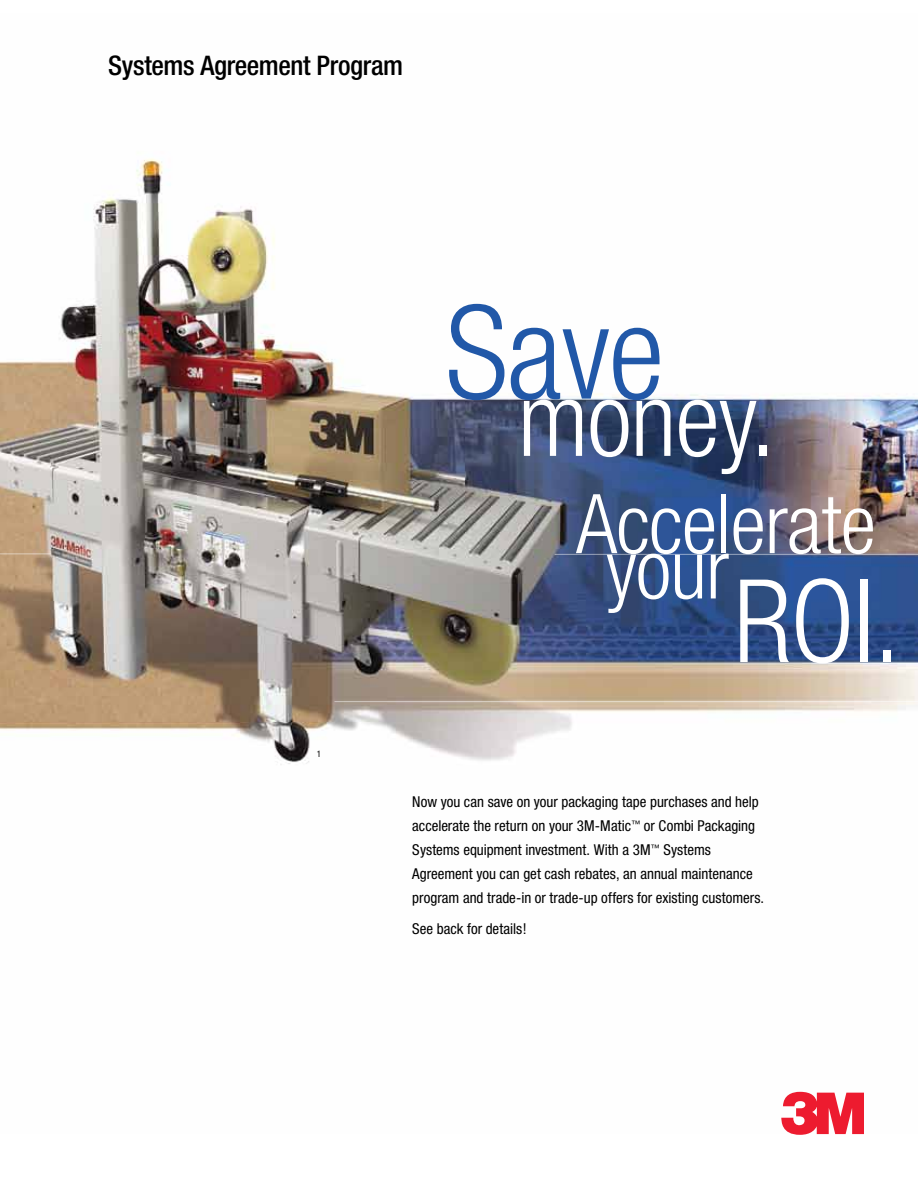
<style>
.page{position:relative;width:918px;height:1188px;background:#fff}
.page>*{position:absolute;margin:0;border:0;box-sizing:border-box;transform-origin:0 0}
.t1{font:300 condensed 130.5px "Helvetica Neue";color:#2158a8}
.t2{font:300 condensed 115.5px "Helvetica Neue";color:#fff}
.t3{font:300 condensed 103.5px "Helvetica Neue";letter-spacing:-.01em;color:#fff}
.t4{font:300 condensed 82.5px "Helvetica Neue";letter-spacing:-.01em;color:#fff}
.t5{font:500 condensed 27px "Helvetica Neue";letter-spacing:-.015em;color:#000}
.t6{font:condensed 15px/24px "Helvetica Neue";color:#000}
.t7{font:condensed 9px "Helvetica Neue";color:#000}
</style>
<div class="page">
<img style="left:0;top:158px;width:918px;height:934px">
<svg style="left:781px;top:1092px;width:83px;height:43px"></svg>
<hr style="left:555px;top:554px;width:363px;height:1px;background:#fff">
<hr style="left:0;top:554px;width:51px;height:1px;background:#fff">
<hr style="left:334px;top:701px;width:584px;height:1px;background:#fff">
<h3 class="t5" style="left:108px;top:49px;width:297px">Systems Agreement Program</h3>
<p class="t7" style="left:317px;top:749px;width:6px">1</p>
<h1 class="t1" style="left:446px;top:278px;width:220px">Save</h1>
<h3 class="t3" style="left:518px;top:360px;width:259px">money.</h3>
<h3 class="t4" style="left:576px;top:477px;width:301px">Accelerate</h3>
<h3 class="t4" style="left:606px;top:522px;width:124px">your</h3>
<h2 class="t2" style="left:734px;top:555px;width:169px">ROI.</h2>
<p class="t6" style="left:412px;top:790px;width:353px">Now you can save on your packaging tape purchases and help accelerate the return on your 3M-Matic<sup>™</sup> or Combi Packaging Systems equipment investment. With a 3M<sup>™</sup> Systems Agreement you can get cash rebates, an annual maintenance program and trade-in or trade-up offers for existing customers.</p>
<p class="t6" style="left:412px;top:917px;width:116px">See back for details!</p>
</div>
